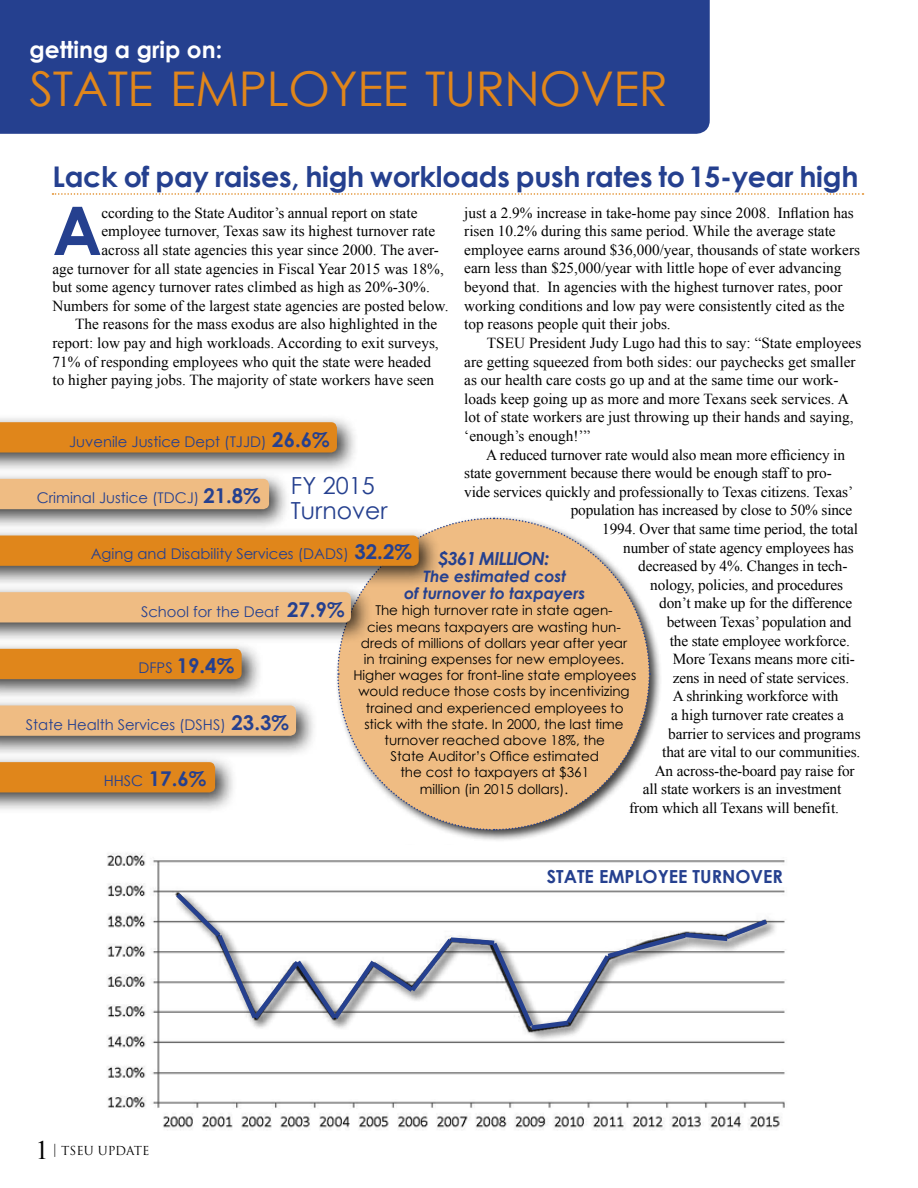
<style>
.page{position:relative;width:918px;height:1188px;background:#fff}
.page>*{position:absolute;margin:0;border:0;box-sizing:border-box;transform-origin:0 0}
.t1{font:700 67.05px "Century Gothic";color:#25408f}
.t2{font:47.85px "Century Gothic";letter-spacing:-.01em;color:#e0861b}
.t3{font:700 28.5px "Century Gothic";letter-spacing:-.01em;color:#25408f}
.t4{font:26.55px "Times New Roman";color:#000}
.t5{font:23.55px/25px "Century Gothic";color:#25408f}
.t6{font:700 23.25px "Century Gothic";color:#fff}
.t7{font:700 20.4px "Century Gothic";color:#25408f}
.t8{font:700 18px "Century Gothic";color:#25408f}
.t9{font:italic 700 18px "Century Gothic";letter-spacing:-.04em;color:#25408f}
.t10{font:italic 700 15.75px/17.2px "Century Gothic";color:#25408f;text-align:center}
.t11{font:15.3px/18.6px "Times New Roman";color:#000}
.t12{font:14.7px "Century Gothic";color:#25408f}
.t13{font:13.5px/16.2px "Century Gothic";color:#000;text-align:center}
.t14{font:12.15px "Trajan Pro";letter-spacing:-.01em;color:#000}
.s1{font-weight:700;font-size:20.4px}
.s2{font-weight:400;font-size:14.7px}
.s3{font-family:"Times New Roman";font-size:14.55px}
</style>
<div class="page">
<img style="left:107px;top:853px;width:678px;height:277px">
<div style="left:0;top:0;width:710px;height:134px;background:#25408f"></div>
<div style="left:334px;top:514px;width:328px;height:328px;background:#000;opacity:.75"></div>
<div style="left:0;top:413px;width:358px;height:61px;background:#000;opacity:.75"></div>
<div style="left:0;top:422px;width:337px;height:31px;background:#e0861b"></div>
<div style="left:0;top:470px;width:290px;height:61px;background:#000;opacity:.75"></div>
<div style="left:0;top:479px;width:269px;height:30px;background:#efbc83"></div>
<svg style="left:0;top:517px;width:651px;height:314px"></svg>
<svg style="left:53px;top:193px;width:811px;height:2px"></svg>
<div style="left:489px;top:939px;width:55px;height:99px;background:#fff"></div>
<div style="left:528px;top:1017px;width:52px;height:24px;background:#000;opacity:.75"></div>
<div style="left:723px;top:916px;width:55px;height:34px;background:#000;opacity:.75"></div>
<svg style="left:171px;top:888px;width:601px;height:145px"></svg>
<h3 class="t6" style="left:29px;top:32px;width:194px">getting a grip on:</h3>
<h2 class="t2" style="left:29px;top:55px;width:49px">State</h2>
<h2 class="t2" style="left:170px;top:55px;width:149px">Employee</h2>
<h2 class="t2" style="left:425px;top:55px;width:54px">Turno</h2>
<h2 class="t2" style="left:581px;top:55px;width:58px">ver</h2>
<h3 class="t3" style="left:53px;top:155px;width:807px">Lack of pay raises, high workloads push rates to 15-year high</h3>
<p class="t11" style="left:464px;top:203px;width:397px">just a 2.9% increase in take-home pay since 2008. Inflation has risen 10.2% during this same period. While the average state employee earns around $36,000/year, thousands of state workers earn less than $25,000/year with little hope of ever advancing beyond that. In agencies with the highest turnover rates, poor working conditions and low pay were consistently cited as the top reasons people quit their jobs.</p>
<p class="t11" style="left:464px;top:333px;width:399px;text-indent:23px">TSEU President Judy Lugo had this to say: “State employees are getting squeezed from both sides: our paychecks get smaller as our health care costs go up and at the same time our work&shy;loads keep going up as more and more Texans seek services. A lot of state workers are just throwing up their hands and saying, ‘enough’s enough!’”</p>
<p class="t11" style="left:486px;top:445px;width:360px">A reduced turnover rate would also mean more efficiency in</p>
<p class="t11" style="left:464px;top:463px;width:369px">state government because there would be enough staff to pro-</p>
<p class="t11" style="left:464px;top:482px;width:390px">vide services quickly and professionally to Texas citizens. Texas’</p>
<p class="t11" style="left:571px;top:501px;width:283px">population has increased by close to 50% since</p>
<p class="t11" style="left:602px;top:519px;width:257px">1994. Over that same time period, the total</p>
<p class="t11" style="left:623px;top:538px;width:232px">number of state agency employees has</p>
<p class="t11" style="left:638px;top:557px;width:211px">decreased by 4%. Changes in tech-</p>
<p class="t11" style="left:650px;top:575px;width:194px">nology, policies, and procedures</p>
<p class="t11" style="left:659px;top:594px;width:195px">don’t make up for the difference</p>
<p class="t11" style="left:667px;top:612px;width:186px">between Texas’ population and</p>
<p class="t11" style="left:670px;top:631px;width:182px">the state employee workforce.</p>
<p class="t11" style="left:673px;top:650px;width:184px">More Texans means more citi-</p>
<p class="t11" style="left:673px;top:668px;width:178px">zens in need of state services.</p>
<p class="t11" style="left:673px;top:687px;width:167px">A shrinking workforce with</p>
<p class="t11" style="left:671px;top:705px;width:174px">a high turnover rate creates a</p>
<p class="t11" style="left:668px;top:724px;width:194px">barrier to services and programs</p>
<p class="t11" style="left:662px;top:743px;width:200px">that are vital to our communities.</p>
<p class="t11" style="left:655px;top:761px;width:201px">An across-the-board pay raise for</p>
<p class="t11" style="left:643px;top:780px;width:200px">all state workers is an investment</p>
<p class="t11" style="left:629px;top:798px;width:211px">from which all Texans will benefit.</p>
<h1 class="t1" style="left:53px;top:180px;width:48px">A</h1>
<p class="t11" style="left:101px;top:203px;width:318px">ccording to the State Auditor’s annual report on state</p>
<p class="t11" style="left:101px;top:222px;width:335px">employee turnover, Texas saw its highest turnover rate</p>
<p class="t11" style="left:101px;top:240px;width:339px">across all state agencies this year since 2000. The aver-</p>
<p class="t11" style="left:53px;top:259px;width:393px">age turnover for all state agencies in Fiscal Year 2015 was 18%,</p>
<p class="t11" style="left:53px;top:278px;width:379px">but some agency turnover rates climbed as high as 20%-30%.</p>
<p class="t11" style="left:53px;top:296px;width:398px">Numbers for some of the largest state agencies are posted below.</p>
<p class="t11" style="left:75px;top:315px;width:364px">The reasons for the mass exodus are also highlighted in the</p>
<p class="t11" style="left:53px;top:333px;width:388px">report: low pay and high workloads. According to exit surveys,</p>
<p class="t11" style="left:53px;top:352px;width:380px">71% of responding employees who quit the state were headed</p>
<p class="t11" style="left:53px;top:371px;width:383px">to higher paying jobs. The majority of state workers have seen</p>
<p class="t12" style="left:69px;top:431px;width:262px">Juvenile Justice Dept (TJJD) <span class="s1">26.6%</span></p>
<h3 class="t5" style="left:291px;top:472px;width:98px">FY 2015<br>Turnover</h3>
<p class="t12" style="left:37px;top:488px;width:225px">Criminal Justice (TDCJ) <span class="s1">21.8%</span></p>
<p class="t12" style="left:91px;top:544px;width:323px">Aging and Disability Services (DADS) <span class="s1">32.2%</span></p>
<p class="t12" style="left:141px;top:601px;width:205px">School for the Deaf <span class="s1">27.9%</span></p>
<p class="t9" style="left:439px;top:545px;width:113px">$361 million:</p>
<p class="t10" style="left:404px;top:567px;width:183px">The estimated cost<br>of turnover to taxpayers</p>
<p class="t13" style="left:353px;top:602px;width:284px">The high turnover rate in state agen-<br>cies means taxpayers are wasting hun&shy;dreds of millions of dollars year after year<br>in training expenses for new employees.<br>Higher wages for front-line state employees would reduce those costs by incentivizing trained and experienced employees to stick with the state. In 2000, the last time turnover reached above 18%, the<br>State Auditor’s Office estimated<br>the cost to taxpayers at $361<br>million (in 2015 dollars).</p>
<h3 class="t7" style="left:138px;top:650px;width:97px"><span class="s2">DFPS</span> 19.4%</h3>
<p class="t12" style="left:26px;top:714px;width:265px">State Health Services (DSHS) <span class="s1">23.3%</span></p>
<h3 class="t7" style="left:104px;top:763px;width:104px"><span class="s2">HHSC</span> 17.6%</h3>
<h3 class="t4" style="left:35px;top:1132px;width:15px">1</h3>
<p class="t14" style="left:54px;top:1142px;width:89px"><span class="s3">|</span> TSEU Update</p>
<p class="t8" style="left:547px;top:863px;width:238px">State Employee Turnover</p>
</div>
